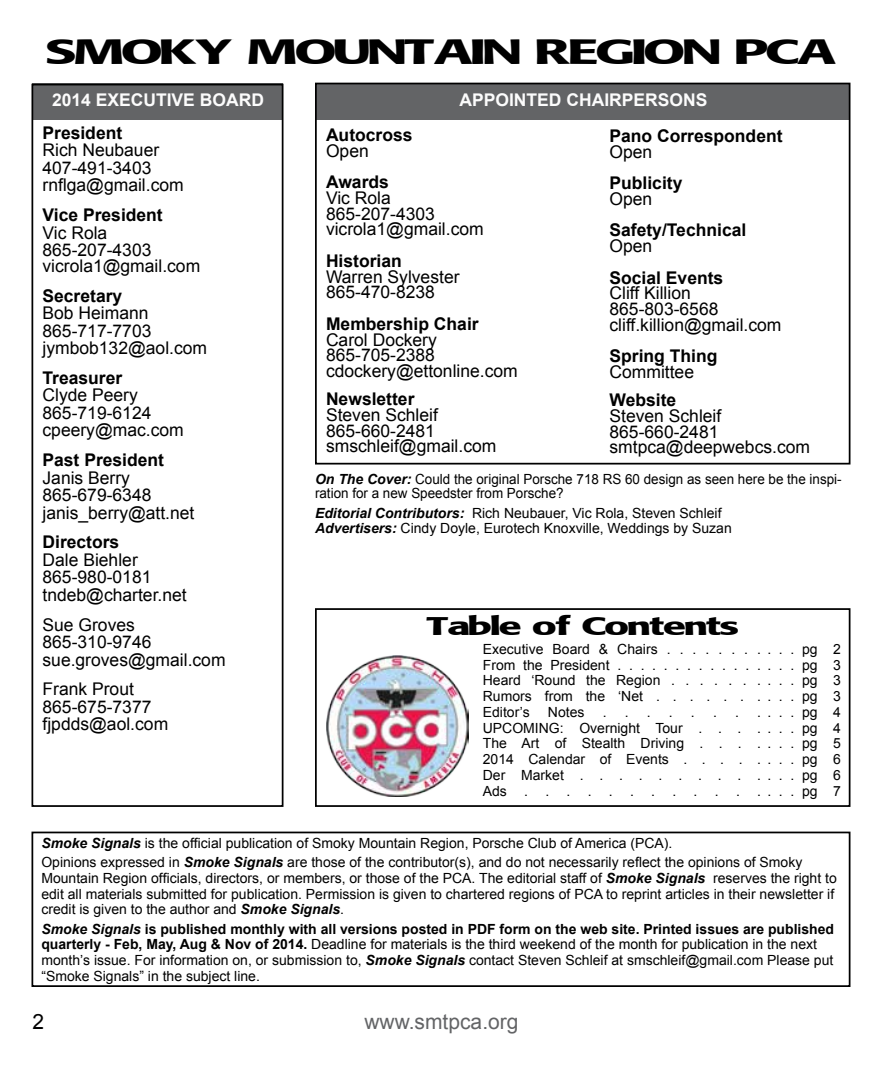
<style>
.page{position:relative;width:882px;height:1071px;background:#fff}
.page>*{position:absolute;margin:0;border:0;box-sizing:border-box;transform-origin:0 0}
.t1{font:38.5px "MARKETPRO";color:#000}
.t2{font:28px "MARKETPRO";color:#000}
.t3{font:21px "Arial";color:#636466}
.t4{font:21px "Arial";color:#000}
.t5{font:17.5px/17.5px "Arial";color:#000}
.t6{font:700 17.5px "Arial";color:#000}
.t7{font:700 17.5px "Arial";color:#fcfcfc}
.t8{font:14px/15.8px "Arial";color:#000}
.t9{font:14px/14px "Arial";color:#000;scale:.96 1}
.s1{font-weight:700;font-style:italic}
.s2{font-weight:700}
</style>
<div class="page">
<div style="left:32px;top:832px;width:818px;height:155px;border:2px solid #000"></div>
<img style="left:326px;top:655px;width:143px;height:142px">
<div style="left:32px;top:84px;width:251px;height:36px;background:#636466"></div>
<div style="left:32px;top:84px;width:252px;height:723px;border:2px solid #000"></div>
<div style="left:317px;top:84px;width:533px;height:36px;background:#636466"></div>
<div style="left:315px;top:83px;width:535px;height:382px;border:2px solid #000"></div>
<div style="left:315px;top:608px;width:535px;height:199px;border:2px solid #000"></div>
<h1 class="t1" style="left:48px;top:31px;width:789px">SMOKY MOUNTAIN REGION PCA</h1>
<p class="t7" style="left:52px;top:88px;width:213px">2014 EXECUTIVE BOARD</p>
<p class="t7" style="left:459px;top:88px;width:249px">APPOINTED CHAIRPERSONS</p>
<p class="t6" style="left:610px;top:124px;width:175px">Pano Correspondent</p>
<p class="t5" style="left:610px;top:143px;width:44px">Open</p>
<p class="t6" style="left:610px;top:171px;width:74px">Publicity</p>
<p class="t5" style="left:610px;top:190px;width:44px">Open</p>
<p class="t6" style="left:610px;top:219px;width:138px">Safety/Technical</p>
<p class="t5" style="left:610px;top:237px;width:44px">Open</p>
<p class="t6" style="left:610px;top:266px;width:115px">Social Events</p>
<p class="t5" style="left:610px;top:286px;width:174px;line-height:15.8px">Cliff Killion<br>865-803-6568 cliff.killion@gmail.com</p>
<p class="t6" style="left:610px;top:345px;width:109px">Spring Thing</p>
<p class="t5" style="left:610px;top:363px;width:86px">Committee</p>
<p class="t6" style="left:610px;top:388px;width:68px">Website</p>
<p class="t5" style="left:610px;top:408px;width:202px;line-height:15.8px">Steven Schleif<br>865-660-2481 smtpca@deepwebcs.com</p>
<p class="t6" style="left:43px;top:121px;width:81px">President</p>
<p class="t5" style="left:43px;top:142px;width:143px">Rich Neubauer<br>407-491-3403 rnflga@gmail.com</p>
<p class="t6" style="left:43px;top:203px;width:122px">Vice President</p>
<p class="t5" style="left:43px;top:224px;width:110px">Vic Rola<br>865-207-4303</p>
<p class="t5" style="left:43px;top:257px;width:159px">vicrola1@gmail.com</p>
<p class="t6" style="left:43px;top:284px;width:81px">Secretary</p>
<p class="t5" style="left:43px;top:304px;width:166px">Bob Heimann<br>865-717-7703 jymbob132@aol.com</p>
<p class="t6" style="left:43px;top:366px;width:81px">Treasurer</p>
<p class="t5" style="left:43px;top:387px;width:143px">Clyde Peery<br>865-719-6124 cpeery@mac.com</p>
<p class="t6" style="left:43px;top:448px;width:123px">Past President</p>
<p class="t5" style="left:43px;top:469px;width:153px">Janis Berry<br>865-679-6348 janis_berry@att.net</p>
<p class="t6" style="left:43px;top:531px;width:78px">Directors</p>
<p class="t5" style="left:43px;top:551px;width:146px">Dale Biehler<br>865-980-0181 tndeb@charter.net</p>
<p class="t5" style="left:43px;top:616px;width:185px">Sue Groves<br>865-310-9746 sue.groves@gmail.com</p>
<p class="t5" style="left:43px;top:681px;width:127px">Frank Prout<br>865-675-7377 fjpdds@aol.com</p>
<p class="t6" style="left:326px;top:123px;width:88px">Autocross</p>
<p class="t5" style="left:326px;top:142px;width:44px">Open</p>
<p class="t6" style="left:326px;top:170px;width:64px">Awards</p>
<p class="t5" style="left:326px;top:190px;width:159px;line-height:15.8px">Vic Rola<br>865-207-4303 vicrola1@gmail.com</p>
<p class="t6" style="left:326px;top:249px;width:77px">Historian</p>
<p class="t5" style="left:326px;top:269px;width:135px;line-height:15.8px">Warren Sylvester<br>865-470-8238</p>
<p class="t6" style="left:326px;top:312px;width:154px">Membership Chair</p>
<p class="t5" style="left:326px;top:332px;width:193px;line-height:15.8px">Carol Dockery<br>865-705-2388 cdockery@ettonline.com</p>
<p class="t6" style="left:326px;top:387px;width:90px">Newsletter</p>
<p class="t5" style="left:326px;top:407px;width:172px;line-height:15.8px">Steven Schleif<br>865-660-2481 smschleif@gmail.com</p>
<p class="t9" style="left:315px;top:473px;width:550px"><span class="s1">On The Cover:</span> Could the original Porsche 718 RS 60 design as seen here be the inspi&shy;ration for a new Speedster from Porsche?</p>
<p class="t8" style="left:315px;top:505px;width:418px"><span class="s1">Editorial Contributors:</span> Rich Neubauer, Vic Rola, Steven Schleif<br><span class="s1">Advertisers:</span> Cindy Doyle, Eurotech Knoxville, Weddings by Suzan</p>
<h2 class="t2" style="left:427px;top:610px;width:313px">Table of Contents</h2>
<p class="t8" style="left:483px;top:641px;width:360px">Executive Board &amp; Chairs . . . . . . . . . . . pg 2<br>From the President . . . . . . . . . . . . . . . . pg 3<br>Heard ‘Round the Region . . . . . . .<br>Rumors from the ‘Net . . . . . . . . . . pg 3<br>Editor’s</p>
<p class="t8" style="left:767px;top:673px;width:75px">. . . pg 3</p>
<p class="t8" style="left:483px;top:704px;width:360px;text-align:justify;text-indent:274px">. . . . pg 4<br>UPCOMING: Overnight Tour . . . . . . . pg 4<br>The Art of Stealth Driving . . . . . . . pg 5<br>2014 Calendar of Events . . . . . . . . pg 6<br>Der Market . . . . . . . . . . . . . pg 6<br>Ads . . . . . . . . . . . . . . . pg 7</p>
<p class="t8" style="left:548px;top:704px;width:38px">Notes</p>
<p class="t8" style="left:603px;top:704px;width:5px">.</p>
<p class="t8" style="left:625px;top:704px;width:5px">.</p>
<p class="t8" style="left:647px;top:704px;width:5px">.</p>
<p class="t8" style="left:669px;top:704px;width:5px">.</p>
<p class="t8" style="left:691px;top:704px;width:5px">.</p>
<p class="t8" style="left:713px;top:704px;width:5px">.</p>
<p class="t8" style="left:735px;top:704px;width:5px">.</p>
<p class="t8" style="left:41px;top:834px;width:763px;line-height:19.2px"><span class="s1">Smoke Signals</span> is the official publication of Smoky Mountain Region, Porsche Club of America (PCA).<br>Opinions expressed in <span class="s1">Smoke Signals</span> are those of the contributor(s), and do not necessarily reflect the opinions of Smoky</p>
<p class="t8" style="left:41px;top:870px;width:797px">Mountain Region officials, directors, or members, or those of the PCA. The editorial staff of <span class="s1">Smoke Signals</span> reserves the right to edit all materials submitted for publication. Permission is given to chartered regions of PCA to reprint articles in their newsletter if credit is given to the author and <span class="s1">Smoke Signals</span>.</p>
<p class="t8" style="left:41px;top:921px;width:794px"><span class="s1">Smoke Signals</span> <span class="s2">is published monthly with all versions posted in PDF form on the web site. Printed issues are published quarterly - Feb, May, Aug &amp; Nov of 2014.</span> Deadline for materials is the third weekend of the month for publication in the next month’s issue. For information on, or submission to, <span class="s1">Smoke Signals</span> contact Steven Schleif at smschleif@gmail.com Please put “Smoke Signals” in the subject line.</p>
<h3 class="t4" style="left:32px;top:1008px;width:13px">2</h3>
<h3 class="t3" style="left:364px;top:1008px;width:156px">www.smtpca.org</h3>
</div>
